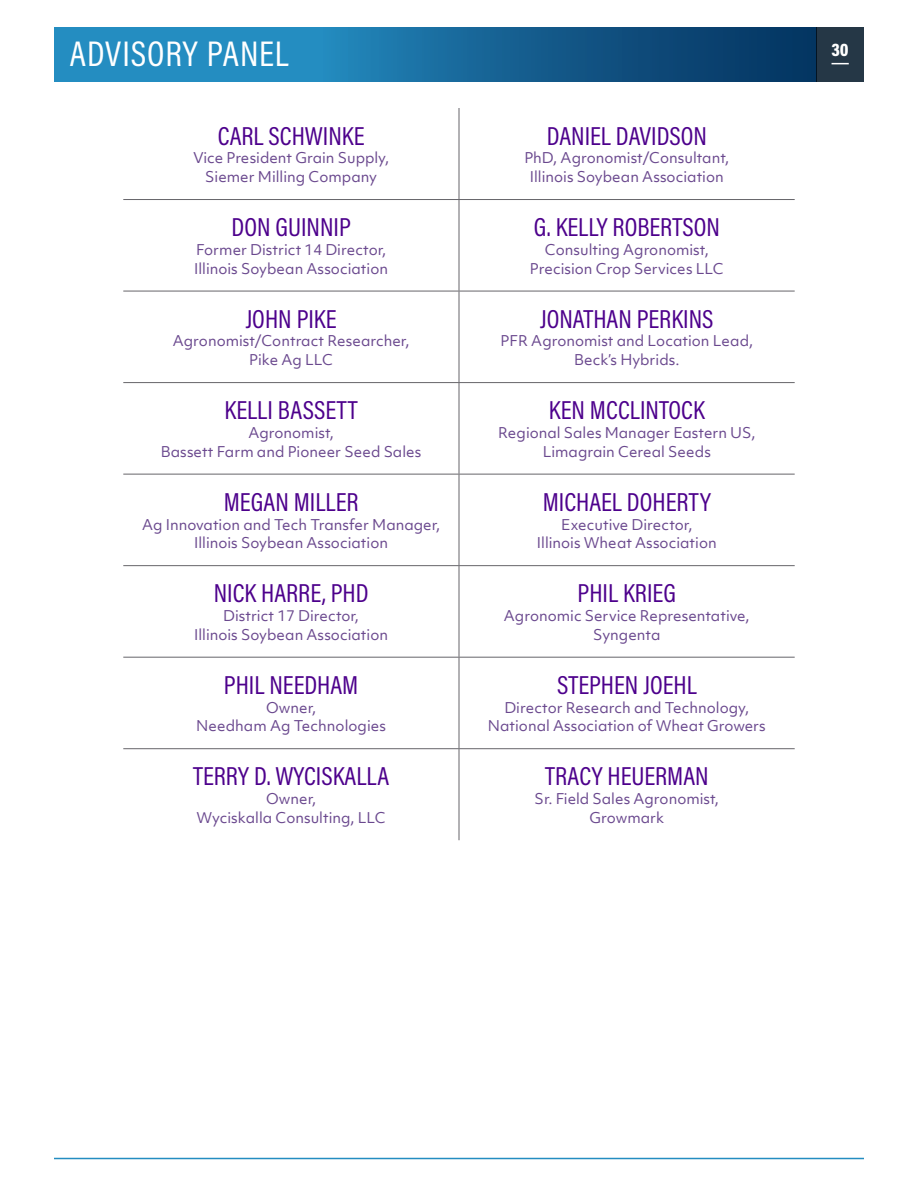
<style>
.page{position:relative;width:918px;height:1188px;background:#fff}
.page>*{position:absolute;margin:0;border:0;box-sizing:border-box;transform-origin:0 0}
.Page_Title{font:36px "Acumin Pro Cond";letter-spacing:.025em;color:#fff}
.t1{font:26.25px "Acumin Pro Cond";color:#4d008c}
.t2{font:900 18px "Acumin Pro Cond";color:#fff}
.t3{font:14.25px/18.8px "Objektiv Mk 1";color:#6a488e;text-align:center}
</style>
<div class="page">
<div style="left:54px;top:27px;width:762px;height:54px;background:#248dc1"></div>
<div style="left:816px;top:27px;width:48px;height:54px;background:#253746"></div>
<hr style="left:54px;top:1158px;width:810px;height:1px;background:#248dc1">
<svg style="left:832px;top:63px;width:17px;height:1px"></svg>
<div style="left:320px;top:27px;width:496px;height:54px;background:linear-gradient(to right,#2284b8,#032f5b)"></div>
<hr style="left:459px;top:108px;width:1px;height:91px;background:#66656a">
<hr style="left:123px;top:199px;width:336px;height:1px;background:#66656a">
<hr style="left:459px;top:199px;width:336px;height:1px;background:#66656a">
<hr style="left:459px;top:200px;width:1px;height:91px;background:#66656a">
<hr style="left:123px;top:291px;width:336px;height:1px;background:#66656a">
<hr style="left:459px;top:291px;width:336px;height:1px;background:#66656a">
<hr style="left:459px;top:291px;width:1px;height:91px;background:#66656a">
<hr style="left:123px;top:382px;width:336px;height:1px;background:#66656a">
<hr style="left:459px;top:382px;width:336px;height:1px;background:#66656a">
<hr style="left:459px;top:383px;width:1px;height:91px;background:#66656a">
<hr style="left:123px;top:474px;width:336px;height:1px;background:#66656a">
<hr style="left:459px;top:474px;width:336px;height:1px;background:#66656a">
<hr style="left:459px;top:474px;width:1px;height:91px;background:#66656a">
<hr style="left:123px;top:565px;width:336px;height:1px;background:#66656a">
<hr style="left:459px;top:565px;width:336px;height:1px;background:#66656a">
<hr style="left:459px;top:566px;width:1px;height:91px;background:#66656a">
<hr style="left:123px;top:657px;width:336px;height:1px;background:#66656a">
<hr style="left:459px;top:657px;width:336px;height:1px;background:#66656a">
<hr style="left:459px;top:658px;width:1px;height:90px;background:#66656a">
<hr style="left:123px;top:748px;width:336px;height:1px;background:#66656a">
<hr style="left:459px;top:748px;width:336px;height:1px;background:#66656a">
<hr style="left:459px;top:749px;width:1px;height:91px;background:#66656a">
<p class="Page_Title" style="left:70px;top:31px;width:220px">ADVISORY PANEL</p>
<p class="t1" style="left:218px;top:119px;width:148px">CARL SCHWINKE</p>
<p class="t3" style="left:193px;top:149px;width:198px">Vice President Grain Supply,<br>Siemer Milling Company</p>
<p class="t1" style="left:231px;top:210px;width:121px">DON GUINNIP</p>
<p class="t3" style="left:194px;top:240px;width:195px;text-align:left">Former District 14 Director,<br>Illinois Soybean Association</p>
<p class="t1" style="left:246px;top:302px;width:92px">JOHN PIKE</p>
<p class="t3" style="left:173px;top:332px;width:238px">Agronomist/Contract Researcher,<br>Pike Ag LLC</p>
<p class="t1" style="left:225px;top:393px;width:135px">KELLI BASSETT</p>
<p class="t3" style="left:161px;top:423px;width:262px">Agronomist,<br>Bassett Farm and Pioneer Seed Sales</p>
<p class="t1" style="left:224px;top:485px;width:136px">MEGAN MILLER</p>
<p class="t3" style="left:142px;top:515px;width:300px">Ag Innovation and Tech Transfer Manager,<br>Illinois Soybean Association</p>
<p class="t1" style="left:214px;top:576px;width:156px">NICK HARRE, PHD</p>
<p class="t3" style="left:194px;top:606px;width:195px">District 17 Director,<br>Illinois Soybean Association</p>
<p class="t1" style="left:224px;top:668px;width:136px">PHIL NEEDHAM</p>
<p class="t3" style="left:196px;top:698px;width:191px">Owner,<br>Needham Ag Technologies</p>
<p class="t1" style="left:193px;top:759px;width:198px">TERRY D. WYCISKALLA</p>
<p class="t3" style="left:196px;top:789px;width:191px">Owner,<br>Wyciskalla Consulting, LLC</p>
<p class="t1" style="left:547px;top:119px;width:162px">DANIEL DAVIDSON</p>
<p class="t3" style="left:524px;top:149px;width:207px">PhD, Agronomist/Consultant,<br>Illinois Soybean Association</p>
<p class="t1" style="left:534px;top:210px;width:188px">G. KELLY ROBERTSON</p>
<p class="t3" style="left:530px;top:240px;width:195px">Consulting Agronomist,<br>Precision Crop Services LLC</p>
<p class="t1" style="left:540px;top:302px;width:175px">JONATHAN PERKINS</p>
<p class="t3" style="left:500px;top:332px;width:254px">PFR Agronomist and Location Lead,<br>Beck’s Hybrids.</p>
<p class="t1" style="left:549px;top:393px;width:157px">KEN MCCLINTOCK</p>
<p class="t3" style="left:498px;top:423px;width:259px">Regional Sales Manager Eastern US,<br>Limagrain Cereal Seeds</p>
<p class="t1" style="left:543px;top:485px;width:170px">MICHAEL DOHERTY</p>
<p class="t3" style="left:537px;top:515px;width:181px">Executive Director,<br>Illinois Wheat Association</p>
<p class="t1" style="left:578px;top:576px;width:100px">PHIL KRIEG</p>
<p class="t3" style="left:504px;top:606px;width:247px">Agronomic Service Representative,<br>Syngenta</p>
<p class="t1" style="left:557px;top:668px;width:141px">STEPHEN JOEHL</p>
<p class="t3" style="left:488px;top:698px;width:279px">Director Research and Technology,<br>National Association of Wheat Growers</p>
<p class="t1" style="left:545px;top:759px;width:165px">TRACY HEUERMAN</p>
<p class="t3" style="left:535px;top:789px;width:186px">Sr. Field Sales Agronomist,<br>Growmark</p>
<p class="t2" style="left:832px;top:38px;width:19px">30</p>
</div>
